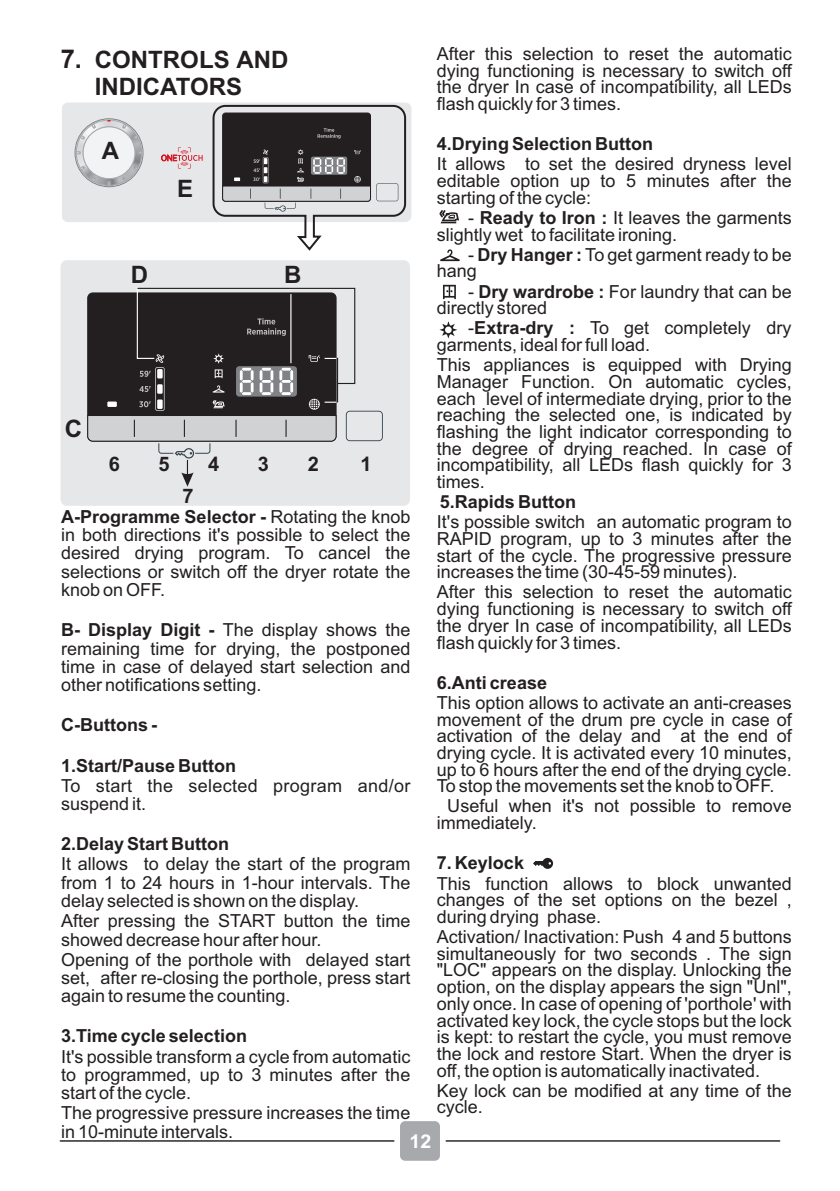
<style>
.page{position:relative;width:840px;height:1191px;background:#fff}
.page>*{position:absolute;margin:0;border:0;box-sizing:border-box;transform-origin:0 0}
.t1{font:700 24px/26.8px "Arial";color:#231f20;text-align:center}
.t2{font:700 20px "Arial";color:#231f20}
.t3{font:700 19px "Arial";color:#fff}
.t4{font:18px/16.6px "Arial";color:#231f20;text-align:justify}
.t5{font:700 18px "Arial";color:#231f20}
.t6{font:18px/18.2px "Arial";letter-spacing:.02em;color:#231f20}
.s1{font-weight:700}
.s2{font-size:26px}
</style>
<div class="page">
<div style="left:62px;top:103px;width:349px;height:119px;background:#e6e7e9;border-radius:6px"></div>
<svg style="left:76px;top:120px;width:66px;height:66px"></svg>
<div style="left:83px;top:127px;width:52px;height:52px;background:#f2f3f4;border:1px solid #a8a9ad;border-radius:50%"></div>
<div style="left:75px;top:119px;width:68px;height:68px;border:1px solid #808285;border-radius:50%"></div>
<svg style="left:161px;top:147px;width:41px;height:21px"></svg>
<div style="left:60px;top:260px;width:350px;height:246px;background:#e6e7e9;border-radius:6px"></div>
<svg style="left:212px;top:104px;width:195px;height:147px"></svg>
<hr style="left:60px;top:1140px;width:333px;height:1px;background:#231f20">
<hr style="left:446px;top:1140px;width:333px;height:1px;background:#231f20">
<div style="left:400px;top:1121px;width:39px;height:39px;background:#a8a9ad;border-radius:5px"></div>
<svg style="left:87px;top:287px;width:295px;height:199px"></svg>
<svg style="left:443px;top:285px;width:12px;height:14px"></svg>
<svg style="left:439px;top:321px;width:18px;height:17px"></svg>
<svg style="left:440px;top:249px;width:19px;height:12px"></svg>
<svg style="left:439px;top:210px;width:20px;height:13px"></svg>
<svg style="left:533px;top:858px;width:19px;height:11px"></svg>
<p class="t4" style="left:436px;top:47px;width:356px">After this selection to reset the automatic dying functioning is necessary to switch off the dryer In case of incompatibility, all LEDs flash quickly for 3 times.</p>
<p class="t5" style="left:436px;top:137px;width:218px">4.Drying Selection Button</p>
<p class="t4" style="left:436px;top:157px;width:356px">It allows to set the desired dryness level editable option up to 5 minutes after the starting of the cycle:</p>
<p class="t4" style="left:436px;top:211px;width:356px;text-indent:31px">- <span class="s1">Ready to Iron :</span> It leaves the garments slightly wet to facilitate ironing.</p>
<p class="t4" style="left:436px;top:248px;width:356px;text-indent:31px">- <span class="s1">Dry Hanger :</span> To get garment ready to be hang</p>
<p class="t4" style="left:436px;top:284px;width:356px;text-indent:31px">- <span class="s1">Dry wardrobe :</span> For laundry that can be directly stored</p>
<p class="t4" style="left:436px;top:321px;width:356px;text-indent:31px">-<span class="s1">Extra-dry :</span> To get completely dry garments, ideal for full load.</p>
<p class="t4" style="left:436px;top:358px;width:356px">This appliances is equipped with Drying Manager Function. On automatic cycles, each level of intermediate drying, prior to the reaching the selected one, is indicated by flashing the light indicator corresponding to the degree of drying reached. In case of incompatibility, all LEDs flash quickly for 3 times.</p>
<p class="t5" style="left:439px;top:495px;width:138px">5.Rapids Button</p>
<p class="t4" style="left:436px;top:515px;width:356px">It's possible switch an automatic program to RAPID program, up to 3 minutes after the start of the cycle. The progressive pressure increases the time (30-45-59 minutes).</p>
<p class="t4" style="left:436px;top:585px;width:356px">After this selection to reset the automatic dying functioning is necessary to switch off the dryer In case of incompatibility, all LEDs flash quickly for 3 times.</p>
<p class="t5" style="left:436px;top:675px;width:112px">6.Anti crease</p>
<p class="t4" style="left:436px;top:696px;width:356px">This option allows to activate an anti-creases movement of the drum pre cycle in case of activation of the delay and at the end of drying cycle. It is activated every 10 minutes, up to 6 hours after the end of the drying cycle.<br>To stop the movements set the knob to OFF.</p>
<p class="t4" style="left:436px;top:799px;width:356px;text-indent:10px">Useful when it's not possible to remove immediately.</p>
<p class="t5" style="left:436px;top:856px;width:89px">7. Keylock</p>
<p class="t4" style="left:436px;top:876px;width:356px">This function allows to block unwanted changes of the set options on the bezel , during drying phase.</p>
<p class="t4" style="left:436px;top:930px;width:356px">Activation/ Inactivation: Push 4 and 5 buttons simultaneously for two seconds . The sign "LOC" appears on the display. Unlocking the option, on the display appears the sign "Unl", only once. In case of opening of 'porthole' with activated key lock, the cycle stops but the lock is kept: to restart the cycle, you must remove the lock and restore Start. When the dryer is off, the option is automatically inactivated.</p>
<p class="t4" style="left:436px;top:1083px;width:356px">Key lock can be modified at any time of the cycle.</p>
<h1 class="t1" style="left:61px;top:48px;width:229px"><span class="s2">7.</span> CONTROLS AND<br>INDICATORS</h1>
<h1 class="t1" style="left:102px;top:140px;width:19px">A</h1>
<h1 class="t1" style="left:177px;top:178px;width:18px">E</h1>
<h1 class="t1" style="left:284px;top:263px;width:19px">B</h1>
<h1 class="t1" style="left:131px;top:263px;width:19px">D</h1>
<h1 class="t1" style="left:65px;top:417px;width:19px">C</h1>
<p class="t2" style="left:109px;top:457px;width:13px">6</p>
<p class="t2" style="left:158px;top:457px;width:13px">5</p>
<p class="t2" style="left:208px;top:456px;width:13px">4</p>
<p class="t2" style="left:258px;top:456px;width:13px">3</p>
<p class="t2" style="left:307px;top:456px;width:13px">2</p>
<p class="t2" style="left:360px;top:456px;width:13px">1</p>
<p class="t2" style="left:182px;top:488px;width:13px">7</p>
<p class="t4" style="left:61px;top:509px;width:350px;line-height:18.2px"><span class="s1">A-Programme Selector -</span> Rotating the knob in both directions it's possible to select the desired drying program. To cancel the selections or switch off the dryer rotate the knob on OFF.</p>
<p class="t4" style="left:61px;top:622px;width:350px;line-height:18.2px"><span class="s1">B- Display Digit -</span> The display shows the remaining time for drying, the postponed time in case of delayed start selection and other notifications setting.</p>
<p class="t5" style="left:61px;top:718px;width:97px">C-Buttons -</p>
<p class="t5" style="left:61px;top:758px;width:177px">1.Start/Pause Button</p>
<p class="t6" style="left:61px;top:778px;width:350px">To start the selected program and/or suspend it.</p>
<p class="t5" style="left:61px;top:837px;width:170px">2.Delay Start Button</p>
<p class="t4" style="left:61px;top:856px;width:350px;line-height:18.2px">It allows to delay the start of the program from 1 to 24 hours in 1-hour intervals. The delay selected is shown on the display.</p>
<p class="t4" style="left:61px;top:913px;width:350px;line-height:18.2px">After pressing the START button the time showed decrease hour after hour.</p>
<p class="t4" style="left:61px;top:952px;width:350px;line-height:18.2px">Opening of the porthole with delayed start set, after re-closing the porthole, press start again to resume the counting.</p>
<p class="t5" style="left:61px;top:1029px;width:187px">3.Time cycle selection</p>
<p class="t4" style="left:61px;top:1048px;width:350px;line-height:18.2px">It's possible transform a cycle from automatic to programmed, up to 3 minutes after the start of the cycle.</p>
<p class="t4" style="left:61px;top:1105px;width:350px;line-height:18.2px">The progressive pressure increases the time in 10-minute intervals.</p>
<p class="t3" style="left:409px;top:1134px;width:23px">12</p>
</div>
